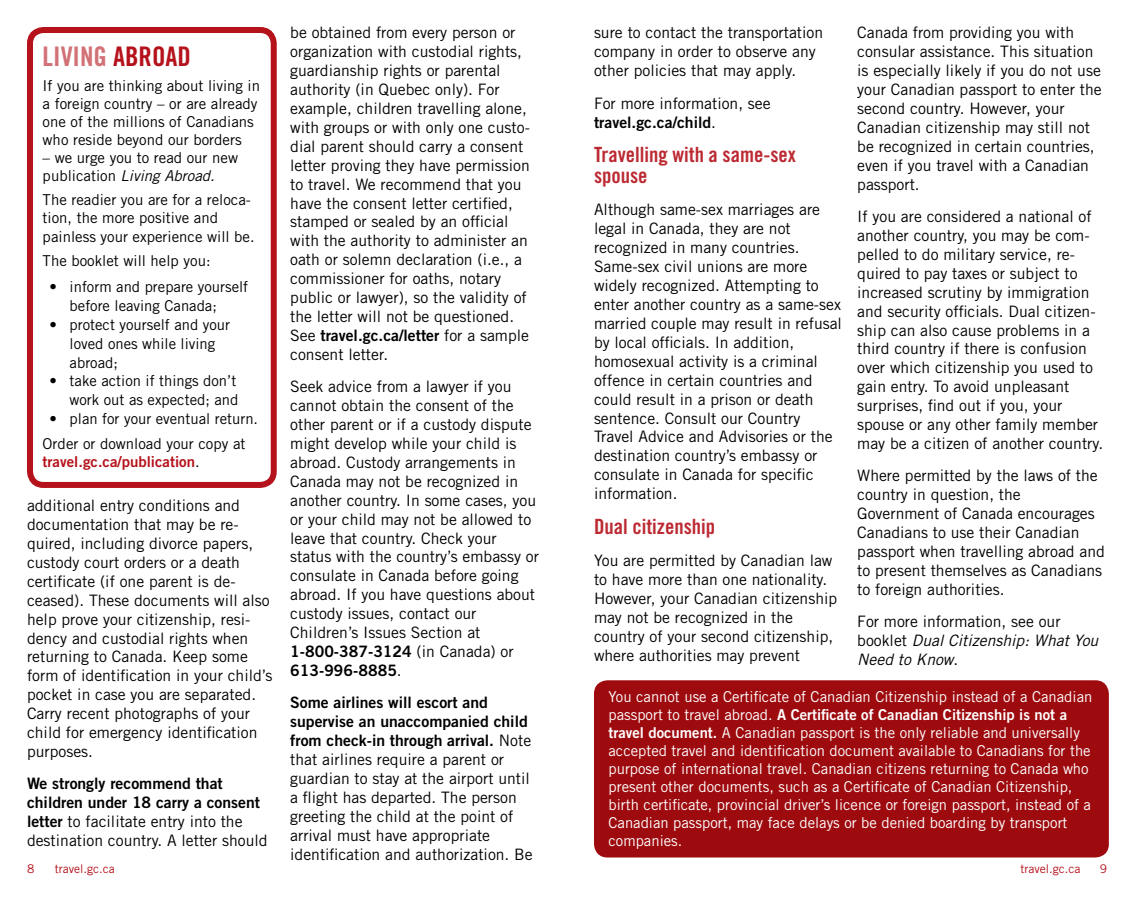
<style>
.page{position:relative;width:1134px;height:905px;background:#fff}
.page>*{position:absolute;margin:0;border:0;box-sizing:border-box;transform-origin:0 0}
.t1{font:27px "Trade Gothic LT Std Bd Cn 20";color:#d27176}
.t2{font:21px/21px "Trade Gothic LT Std Bd Cn 20";color:#bc2932}
.t3{font:15.75px/18.9px "Trade Gothic LT Std";color:#000}
.t4{font:15.75px/18.9px "Trade Gothic LT Std Bd 2";color:#000}
.t5{font:15px/18px "Trade Gothic LT Std";color:#fff}
.t6{font:15px/18px "Trade Gothic LT Std";color:#000}
.t7{font:15px "Trade Gothic LT Std Bd 2";color:#fff}
.t8{font:15px "Trade Gothic LT Std Bd 2";color:#b5121b}
.t9{font:12px "Trade Gothic LT Std";color:#b5121b}
.s1{color:#b5121b}
.s2{font-style:italic}
.s3{font-family:"Trade Gothic LT Std";color:#000}
.s4{font-family:"Trade Gothic LT Std Bd 2"}
.s5{font-family:"Trade Gothic LT Std"}
</style>
<div class="page">
<div style="left:27px;top:27px;width:250px;height:461px;border:6px solid #b5121b;border-radius:14px"></div>
<div style="left:594px;top:680px;width:515px;height:177px;background:#9e0b0f;border-radius:14px"></div>
<h1 class="t1" style="left:43px;top:40px;width:150px">LIVING <span class="s1">ABROAD</span></h1>
<p class="t6" style="left:43px;top:76px;width:219px">If you are thinking about living in a foreign country – or are already one of the millions of Canadians who reside beyond our borders</p>
<p class="t6" style="left:43px;top:148px;width:197px">– we urge you to read our new publication <span class="s2">Living Abroad.</span></p>
<p class="t6" style="left:43px;top:191px;width:214px">The readier you are for a reloca&shy;tion, the more positive and painless your experience will be.</p>
<p class="t6" style="left:43px;top:252px;width:169px">The booklet will help you:</p>
<p class="t6" style="left:70px;top:277px;width:180px;line-height:18.9px;text-indent:-20px">• inform and prepare yourself before leaving Canada;</p>
<p class="t6" style="left:70px;top:315px;width:162px;line-height:18.9px;text-indent:-20px">• protect yourself and your loved ones while living abroad;</p>
<p class="t6" style="left:49px;top:371px;width:190px;line-height:18.9px;text-align:right">• take action if things don’t work out as expected; and</p>
<p class="t6" style="left:43px;top:406px;width:217px;line-height:24.8px;text-indent:7px">• plan for your eventual return.<br>Order or download your copy at</p>
<p class="t8" style="left:43px;top:452px;width:159px">travel.gc.ca/publication<span class="s3">.</span></p>
<p class="t3" style="left:27px;top:496px;width:247px">additional entry conditions and documentation that may be re&shy;quired, including divorce papers, custody court orders or a death certificate (if one parent is de&shy;ceased). These documents will also help prove your citizenship, resi&shy;dency and custodial rights when returning to Canada. Keep some form of identification in your child’s pocket in case you are separated.<br>Carry recent photographs of your child for emergency identification purposes.</p>
<p class="t4" style="left:27px;top:774px;width:235px">We strongly recommend that children under 18 carry a consent</p>
<p class="t3" style="left:27px;top:812px;width:242px"><span class="s4">letter</span> to facilitate entry into the destination country. A letter should</p>
<p class="t3" style="left:290px;top:23px;width:241px">be obtained from every person or organization with custodial rights, guardianship rights or parental authority (in Quebec only). For example, children travelling alone, with groups or with only one custo&shy;dial parent should carry a consent letter proving they have permission to travel. We recommend that you have the consent letter certified, stamped or sealed by an official with the authority to administer an oath or solemn declaration (i.e., a commissioner for oaths, notary public or lawyer), so the validity of the letter will not be questioned.</p>
<p class="t4" style="left:290px;top:325px;width:240px"><span class="s5">See</span> travel.gc.ca/letter <span class="s5">for a sample</span></p>
<p class="t3" style="left:290px;top:338px;width:223px;line-height:32.4px">consent letter.<br>Seek advice from a lawyer if you</p>
<p class="t3" style="left:290px;top:396px;width:250px">cannot obtain the consent of the other parent or if a custody dispute might develop while your child is abroad. Custody arrangements in<br>Canada may not be recognized in another country. In some cases, you or your child may not be allowed to leave that country. Check your status with the country’s embassy or consulate in Canada before going abroad. If you have questions about custody issues, contact our<br>Children’s Issues Section at</p>
<p class="t4" style="left:290px;top:641px;width:225px">1-800-387-3124 <span class="s5">(in Canada) or<br></span>613-996-8885<span class="s5">.</span></p>
<p class="t4" style="left:290px;top:693px;width:243px">Some airlines will escort and supervise an unaccompanied child from check-in through arrival. <span class="s5">Note</span></p>
<p class="t3" style="left:290px;top:749px;width:244px">that airlines require a parent or guardian to stay at the airport until a flight has departed. The person greeting the child at the point of arrival must have appropriate identification and authorization. Be</p>
<p class="t3" style="left:594px;top:23px;width:231px">sure to contact the transportation company in order to observe any other policies that may apply.</p>
<p class="t3" style="left:594px;top:93px;width:178px">For more information, see</p>
<p class="t4" style="left:594px;top:112px;width:124px">travel.gc.ca/child<span class="s5">.</span></p>
<h2 class="t2" style="left:594px;top:144px;width:204px">Travelling with a same-sex spouse</h2>
<p class="t3" style="left:594px;top:200px;width:250px">Although same-sex marriages are legal in Canada, they are not recognized in many countries.<br>Same-sex civil unions are more widely recognized. Attempting to enter another country as a same-sex married couple may result in refusal by local officials. In addition, homosexual activity is a criminal offence in certain countries and could result in a prison or death sentence. Consult our Country<br>Travel Advice and Advisories or the destination country’s embassy or consulate in Canada for specific information.</p>
<h2 class="t2" style="left:594px;top:515px;width:123px">Dual citizenship</h2>
<p class="t3" style="left:594px;top:551px;width:245px">You are permitted by Canadian law to have more than one nationality.<br>However, your Canadian citizenship may not be recognized in the country of your second citizenship, where authorities may prevent</p>
<p class="t3" style="left:857px;top:23px;width:246px">Canada from providing you with consular assistance. This situation is especially likely if you do not use your Canadian passport to enter the second country. However, your<br>Canadian citizenship may still not be recognized in certain countries, even if you travel with a Canadian passport.</p>
<p class="t3" style="left:857px;top:207px;width:247px">If you are considered a national of another country, you may be com&shy;pelled to do military service, re&shy;quired to pay taxes or subject to increased scrutiny by immigration and security officials. Dual citizen&shy;ship can also cause problems in a third country if there is confusion over which citizenship you used to gain entry. To avoid unpleasant surprises, find out if you, your spouse or any other family member may be a citizen of another country.</p>
<p class="t3" style="left:857px;top:466px;width:249px">Where permitted by the laws of the country in question, the<br>Government of Canada encourages<br>Canadians to use their Canadian passport when travelling abroad and to present themselves as Canadians to foreign authorities.</p>
<p class="t3" style="left:857px;top:612px;width:243px">For more information, see our booklet <span class="s2">Dual Citizenship: What You<br>Need to Know</span>.</p>
<p class="t5" style="left:609px;top:687px;width:485px">You cannot use a Certificate of Canadian Citizenship instead of a Canadian</p>
<p class="t7" style="left:609px;top:705px;width:460px"><span class="s5">passport to travel abroad.</span> A Certificate of Canadian Citizenship is not a</p>
<p class="t5" style="left:609px;top:723px;width:484px"><span class="s4">travel document.</span> A Canadian passport is the only reliable and universally accepted travel and identification document available to Canadians for the purpose of international travel. Canadian citizens returning to Canada who present other documents, such as a Certificate of Canadian Citizenship, birth certificate, provincial driver’s licence or foreign passport, instead of a Canadian passport, may face delays or be denied boarding by transport companies.</p>
<p class="t9" style="left:27px;top:861px;width:9px">8</p>
<p class="t9" style="left:55px;top:861px;width:61px">travel.gc.ca</p>
<p class="t9" style="left:1021px;top:861px;width:61px">travel.gc.ca</p>
<p class="t9" style="left:1100px;top:861px;width:9px">9</p>
</div>
